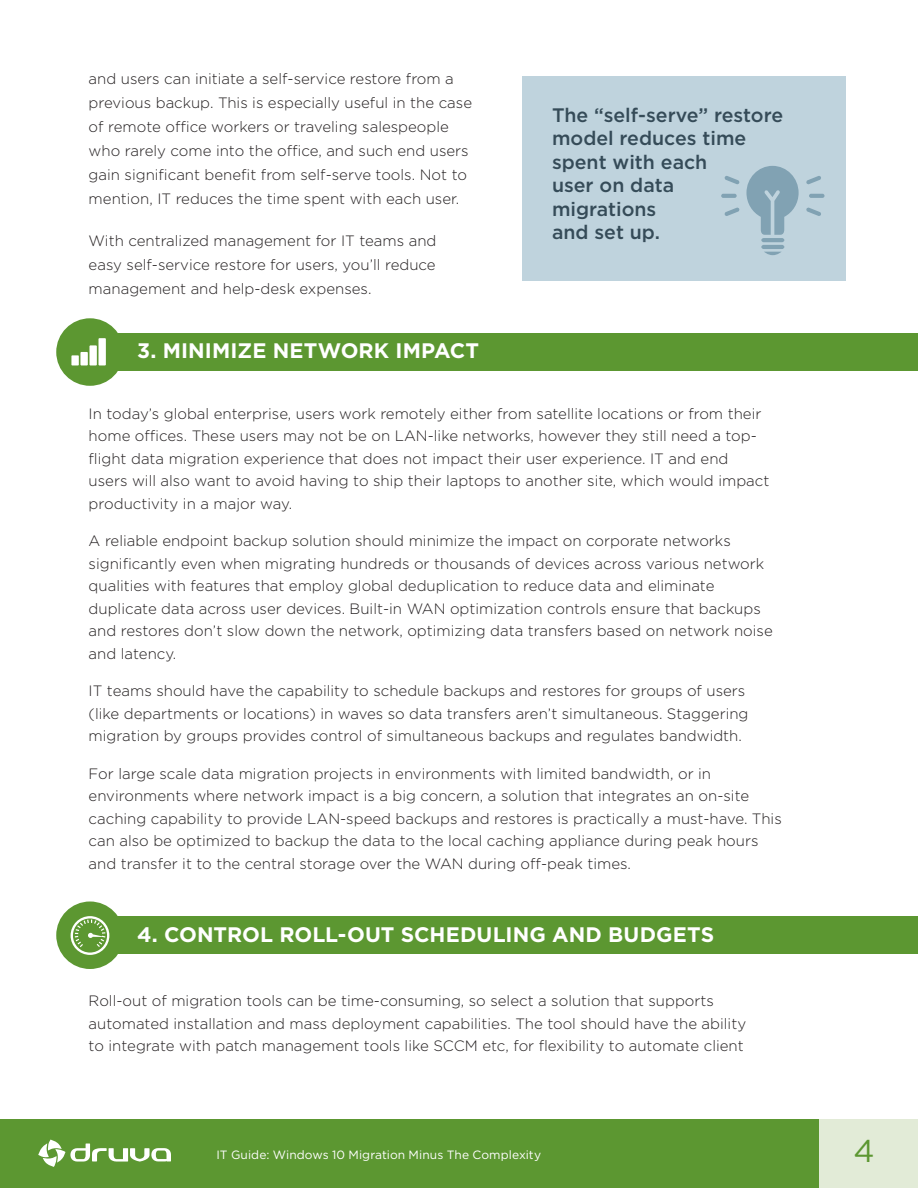
<style>
.page{position:relative;width:918px;height:1188px;background:#fff}
.page>*{position:absolute;margin:0;border:0;box-sizing:border-box;transform-origin:0 0}
.t1{font:31.5px "Gotham";color:#5c9731}
.t2{font:700 21px "Gotham";letter-spacing:.005em;color:#fff}
.t3{font:500 19.5px/23.4px "Gotham";color:#354b58}
.t4{font:300 15px/22.5px "Gotham";color:#231f20}
.t5{font:12px "Gotham";letter-spacing:.005em;color:#fff}
</style>
<div class="page">
<div style="left:0;top:1119px;width:819px;height:69px;background:#5c9731"></div>
<div style="left:819px;top:1119px;width:99px;height:69px;background:#e2ebd7"></div>
<svg style="left:38px;top:1140px;width:133px;height:27px"></svg>
<div style="left:89px;top:333px;width:829px;height:37px;background:#5c9731"></div>
<div style="left:89px;top:916px;width:829px;height:37px;background:#5c9731"></div>
<div style="left:56px;top:318px;width:68px;height:68px;background:#5c9731;border-radius:50%"></div>
<div style="left:56px;top:902px;width:68px;height:67px;background:#5c9731;border-radius:50%"></div>
<div style="left:80px;top:352px;width:8px;height:13px;background:#fff"></div>
<div style="left:71px;top:355px;width:8px;height:10px;background:#fff"></div>
<div style="left:89px;top:345px;width:8px;height:20px;background:#fff"></div>
<div style="left:99px;top:338px;width:7px;height:27px;background:#fff"></div>
<svg style="left:71px;top:916px;width:38px;height:39px"></svg>
<div style="left:522px;top:76px;width:324px;height:205px;background:#bfd3dd"></div>
<svg style="left:764px;top:252px;width:17px;height:3px"></svg>
<hr style="left:761px;top:245px;width:23px;height:4px;background:#81a2b3;border-radius:2px">
<hr style="left:761px;top:238px;width:23px;height:4px;background:#81a2b3;border-radius:2px">
<svg style="left:746px;top:166px;width:53px;height:69px"></svg>
<svg style="left:806px;top:176px;width:15px;height:9px"></svg>
<hr style="left:721px;top:194px;width:16px;height:4px;background:#81a2b3;border-radius:2px">
<svg style="left:724px;top:207px;width:16px;height:9px"></svg>
<svg style="left:724px;top:176px;width:16px;height:9px"></svg>
<svg style="left:806px;top:207px;width:15px;height:9px"></svg>
<hr style="left:809px;top:194px;width:16px;height:4px;background:#81a2b3;border-radius:2px">
<p class="t4" style="left:89px;top:66px;width:385px;line-height:24px">and users can initiate a self-service restore from a previous backup. This is especially useful in the case of remote office workers or traveling salespeople who rarely come into the office, and such end users gain significant benefit from self-serve tools. Not to mention, IT reduces the time spent with each user.</p>
<p class="t4" style="left:89px;top:228px;width:349px;line-height:24px;text-align:justify">With centralized management for IT teams and easy self-service restore for users, you’ll reduce management and help-desk expenses.</p>
<p class="t2" style="left:137px;top:337px;width:344px">3. MINIMIZE NETWORK IMPACT</p>
<p class="t3" style="left:552px;top:103px;width:233px">The “self-serve” restore model reduces time spent with each<br>user on data migrations<br>and set up.</p>
<p class="t4" style="left:89px;top:402px;width:682px">In today’s global enterprise, users work remotely either from satellite locations or from their home offices. These users may not be on LAN-like networks, however they still need a top&shy;flight data migration experience that does not impact their user experience. IT and end users will also want to avoid having to ship their laptops to another site, which would impact productivity in a major way.</p>
<p class="t4" style="left:89px;top:529px;width:686px">A reliable endpoint backup solution should minimize the impact on corporate networks significantly even when migrating hundreds or thousands of devices across various network qualities with features that employ global deduplication to reduce data and eliminate duplicate data across user devices. Built-in WAN optimization controls ensure that backups and restores don’t slow down the network, optimizing data transfers based on network noise and latency.</p>
<p class="t4" style="left:89px;top:679px;width:661px">IT teams should have the capability to schedule backups and restores for groups of users (like departments or locations) in waves so data transfers aren’t simultaneous. Staggering migration by groups provides control of simultaneous backups and regulates bandwidth.</p>
<p class="t4" style="left:89px;top:762px;width:695px">For large scale data migration projects in environments with limited bandwidth, or in environments where network impact is a big concern, a solution that integrates an on-site caching capability to provide LAN-speed backups and restores is practically a must-have. This can also be optimized to backup the data to the local caching appliance during peak hours and transfer it to the central storage over the WAN during off-peak times.</p>
<p class="t2" style="left:137px;top:920px;width:579px">4. CONTROL ROLL-OUT SCHEDULING AND BUDGETS</p>
<p class="t4" style="left:89px;top:990px;width:659px">Roll-out of migration tools can be time-consuming, so select a solution that supports automated installation and mass deployment capabilities. The tool should have the ability to integrate with patch management tools like SCCM etc, for flexibility to automate client</p>
<p class="t5" style="left:216px;top:1147px;width:326px">IT Guide: Windows 10 Migration Minus The Complexity</p>
<h1 class="t1" style="left:854px;top:1131px;width:23px">4</h1>
</div>
